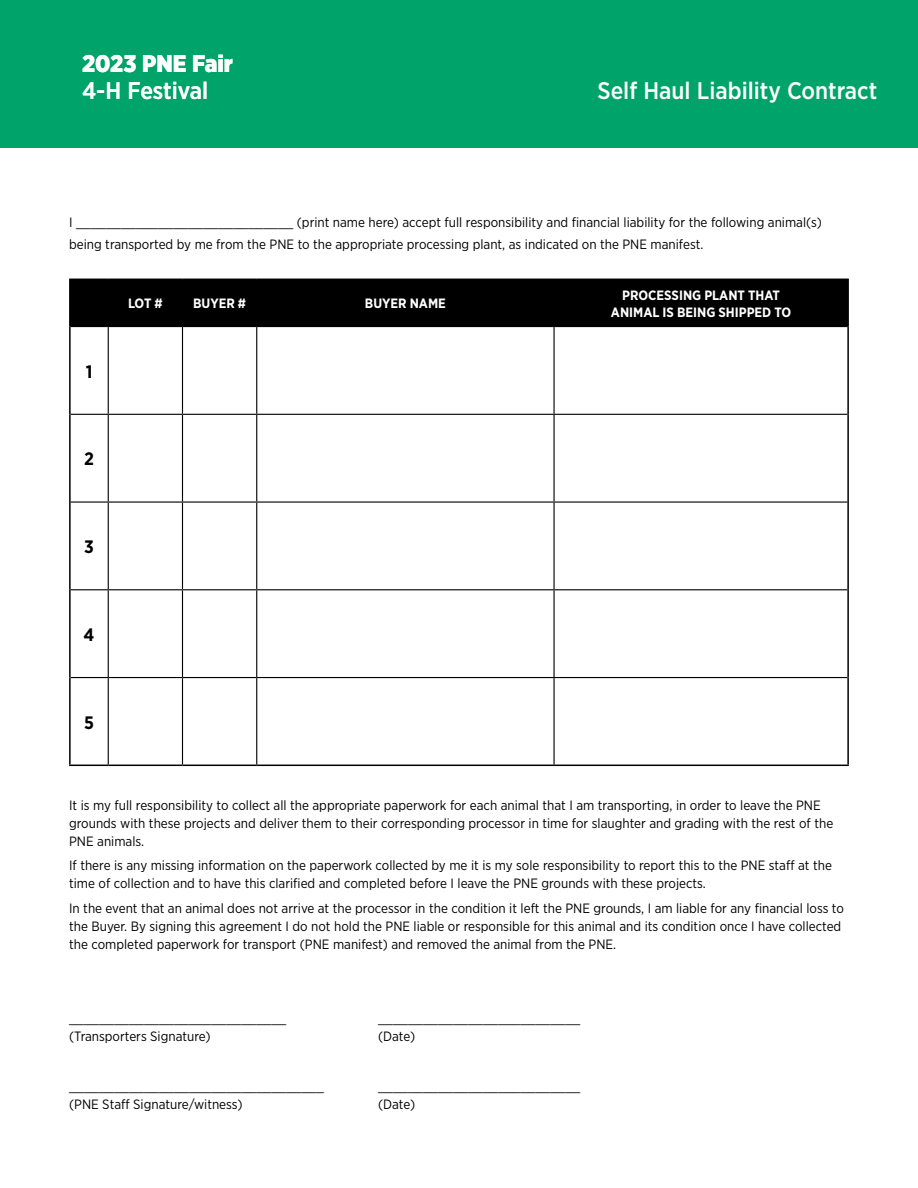
<style>
.page{position:relative;width:918px;height:1188px;background:#fff}
.page>*{position:absolute;margin:0;border:0;box-sizing:border-box;transform-origin:0 0}
.t1{font:500 24px "Gotham Narrow";color:#fff}
.t2{font:900 24px "Gotham Narrow";color:#fff}
.t3{font:700 18px "Gotham Narrow";color:#000}
.t4{font:13.5px/18px "Gotham Narrow";color:#000}
.t5{font:700 13.5px/16.5px "Gotham Narrow";color:#fff;text-align:center}
</style>
<div class="page">
<div style="left:0;top:0;width:918px;height:148px;background:#00a369"></div>
<div style="left:71px;top:280px;width:776px;height:46px;background:#000"></div>
<hr style="left:69px;top:279px;width:39px;height:1px;background:#000">
<hr style="left:69px;top:280px;width:2px;height:47px;background:#000">
<hr style="left:108px;top:279px;width:75px;height:1px;background:#000">
<hr style="left:183px;top:279px;width:74px;height:1px;background:#000">
<hr style="left:257px;top:279px;width:297px;height:1px;background:#000">
<hr style="left:554px;top:279px;width:295px;height:1px;background:#000">
<hr style="left:847px;top:280px;width:2px;height:47px;background:#000">
<hr style="left:69px;top:327px;width:2px;height:87px;background:#000">
<hr style="left:847px;top:327px;width:2px;height:87px;background:#000">
<hr style="left:69px;top:414px;width:2px;height:88px;background:#000">
<hr style="left:847px;top:414px;width:2px;height:88px;background:#000">
<hr style="left:69px;top:502px;width:2px;height:88px;background:#000">
<hr style="left:847px;top:502px;width:2px;height:88px;background:#000">
<hr style="left:69px;top:590px;width:2px;height:88px;background:#000">
<hr style="left:847px;top:590px;width:2px;height:88px;background:#000">
<hr style="left:69px;top:678px;width:2px;height:87px;background:#000">
<hr style="left:847px;top:678px;width:2px;height:87px;background:#000">
<hr style="left:69px;top:765px;width:39px;height:1px;background:#000">
<hr style="left:108px;top:765px;width:75px;height:1px;background:#000">
<hr style="left:183px;top:765px;width:74px;height:1px;background:#000">
<hr style="left:257px;top:765px;width:297px;height:1px;background:#000">
<hr style="left:554px;top:765px;width:295px;height:1px;background:#000">
<hr style="left:108px;top:280px;width:1px;height:46px;background:#000">
<hr style="left:182px;top:280px;width:1px;height:46px;background:#000">
<hr style="left:256px;top:280px;width:1px;height:46px;background:#000">
<hr style="left:553px;top:280px;width:2px;height:46px;background:#000">
<hr style="left:71px;top:326px;width:37px;height:1px;background:#000">
<hr style="left:108px;top:326px;width:75px;height:1px;background:#000">
<hr style="left:108px;top:327px;width:1px;height:87px;background:#000">
<hr style="left:183px;top:326px;width:74px;height:1px;background:#000">
<hr style="left:182px;top:327px;width:1px;height:87px;background:#000">
<hr style="left:257px;top:326px;width:297px;height:1px;background:#000">
<hr style="left:256px;top:327px;width:1px;height:87px;background:#000">
<hr style="left:554px;top:326px;width:293px;height:1px;background:#000">
<hr style="left:553px;top:327px;width:2px;height:87px;background:#000">
<hr style="left:71px;top:414px;width:37px;height:1px;background:#000">
<hr style="left:108px;top:414px;width:75px;height:1px;background:#000">
<hr style="left:108px;top:415px;width:1px;height:86px;background:#000">
<hr style="left:183px;top:414px;width:74px;height:1px;background:#000">
<hr style="left:182px;top:415px;width:1px;height:86px;background:#000">
<hr style="left:257px;top:414px;width:297px;height:1px;background:#000">
<hr style="left:256px;top:415px;width:1px;height:86px;background:#000">
<hr style="left:554px;top:414px;width:293px;height:1px;background:#000">
<hr style="left:553px;top:415px;width:2px;height:86px;background:#000">
<hr style="left:71px;top:501px;width:37px;height:2px;background:#000">
<hr style="left:108px;top:501px;width:75px;height:2px;background:#000">
<hr style="left:108px;top:503px;width:1px;height:86px;background:#000">
<hr style="left:183px;top:501px;width:74px;height:2px;background:#000">
<hr style="left:182px;top:503px;width:1px;height:86px;background:#000">
<hr style="left:257px;top:501px;width:297px;height:2px;background:#000">
<hr style="left:256px;top:503px;width:1px;height:86px;background:#000">
<hr style="left:554px;top:501px;width:293px;height:2px;background:#000">
<hr style="left:553px;top:503px;width:2px;height:86px;background:#000">
<hr style="left:71px;top:589px;width:37px;height:1px;background:#000">
<hr style="left:108px;top:589px;width:75px;height:1px;background:#000">
<hr style="left:108px;top:590px;width:1px;height:87px;background:#000">
<hr style="left:183px;top:589px;width:74px;height:1px;background:#000">
<hr style="left:182px;top:590px;width:1px;height:87px;background:#000">
<hr style="left:257px;top:589px;width:297px;height:1px;background:#000">
<hr style="left:256px;top:590px;width:1px;height:87px;background:#000">
<hr style="left:554px;top:589px;width:293px;height:1px;background:#000">
<hr style="left:553px;top:590px;width:2px;height:87px;background:#000">
<hr style="left:71px;top:677px;width:37px;height:1px;background:#000">
<hr style="left:108px;top:677px;width:75px;height:1px;background:#000">
<hr style="left:108px;top:678px;width:1px;height:87px;background:#000">
<hr style="left:183px;top:677px;width:74px;height:1px;background:#000">
<hr style="left:182px;top:678px;width:1px;height:87px;background:#000">
<hr style="left:257px;top:677px;width:297px;height:1px;background:#000">
<hr style="left:256px;top:678px;width:1px;height:87px;background:#000">
<hr style="left:554px;top:677px;width:293px;height:1px;background:#000">
<hr style="left:553px;top:678px;width:2px;height:87px;background:#000">
<h1 class="t2" style="left:82px;top:47px;width:152px">2023 PNE Fair</h1>
<h1 class="t1" style="left:82px;top:75px;width:128px">4-H Festival</h1>
<h1 class="t1" style="left:598px;top:75px;width:281px">Self Haul Liability Contract</h1>
<p class="t4" style="left:69px;top:211px;width:754px;line-height:22.5px">I _____________________________ (print name here) accept full responsibility and financial liability for the following animal(s) being transported by me from the PNE to the appropriate processing plant, as indicated on the PNE manifest.</p>
<h2 class="t3" style="left:86px;top:360px;width:8px">1</h2>
<h2 class="t3" style="left:84px;top:447px;width:11px">2</h2>
<h2 class="t3" style="left:84px;top:535px;width:11px">3</h2>
<h2 class="t3" style="left:84px;top:623px;width:12px">4</h2>
<h2 class="t3" style="left:84px;top:711px;width:11px">5</h2>
<p class="t5" style="left:128px;top:295px;width:36px">LOT #</p>
<p class="t5" style="left:193px;top:295px;width:54px">BUYER #</p>
<p class="t5" style="left:365px;top:295px;width:82px">BUYER NAME</p>
<p class="t5" style="left:611px;top:287px;width:182px">PROCESSING PLANT THAT<br>ANIMAL IS BEING SHIPPED TO</p>
<p class="t4" style="left:69px;top:796px;width:766px">It is my full responsibility to collect all the appropriate paperwork for each animal that I am transporting, in order to leave the PNE grounds with these projects and deliver them to their corresponding processor in time for slaughter and grading with the rest of the<br>PNE animals.</p>
<p class="t4" style="left:69px;top:856px;width:764px">If there is any missing information on the paperwork collected by me it is my sole responsibility to report this to the PNE staff at the time of collection and to have this clarified and completed before I leave the PNE grounds with these projects.</p>
<p class="t4" style="left:69px;top:899px;width:776px">In the event that an animal does not arrive at the processor in the condition it left the PNE grounds, I am liable for any financial loss to the Buyer. By signing this agreement I do not hold the PNE liable or responsible for this animal and its condition once I have collected the completed paperwork for transport (PNE manifest) and removed the animal from the PNE.</p>
<p class="t4" style="left:69px;top:1009px;width:219px">_____________________________</p>
<p class="t4" style="left:378px;top:1009px;width:204px">___________________________</p>
<p class="t4" style="left:69px;top:1027px;width:143px">(Transporters Signature)</p>
<p class="t4" style="left:378px;top:1027px;width:39px">(Date)</p>
<p class="t4" style="left:69px;top:1077px;width:256px">__________________________________</p>
<p class="t4" style="left:378px;top:1077px;width:204px">___________________________</p>
<p class="t4" style="left:69px;top:1095px;width:175px">(PNE Staff Signature/witness)</p>
<p class="t4" style="left:378px;top:1095px;width:39px">(Date)</p>
</div>
